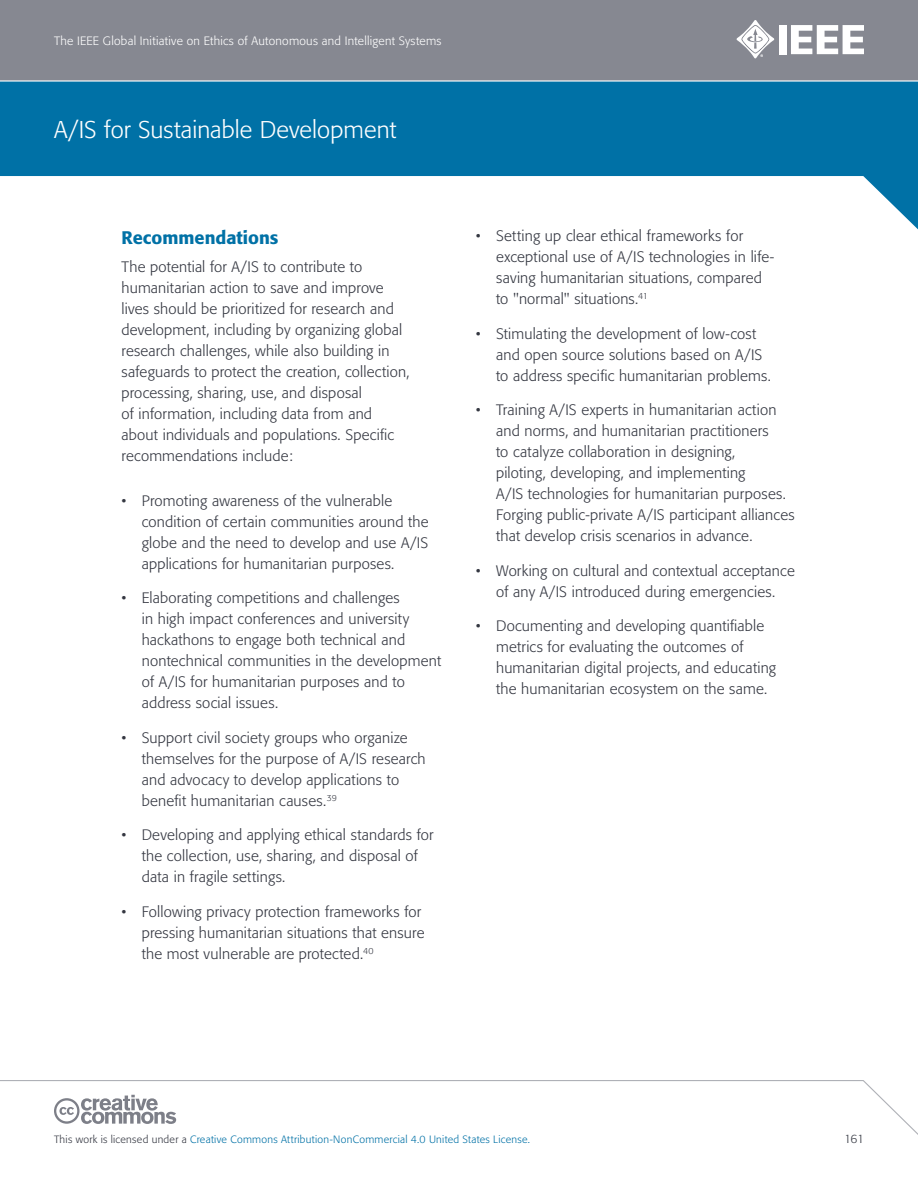
<style>
.page{position:relative;width:918px;height:1188px;background:#fff}
.page>*{position:absolute;margin:0;border:0;box-sizing:border-box;transform-origin:0 0}
.t1{font:300 24px "Formata";color:#fff}
.t2{font:500 18px "Formata";color:#0071a6}
.t3{font:300 15px/21px "Formata";letter-spacing:.01em;color:#343741}
.t4{font:300 12px "Formata";letter-spacing:.02em;color:#fff}
.t5{font:300 12px "Formata";color:#343741}
.t6{font:300 10.5px "Formata";letter-spacing:.025em;color:#0071a6}
.s1{color:#343741}
</style>
<div class="page">
<div style="left:0;top:0;width:918px;height:81px;background:#868891"></div>
<svg style="left:0;top:82px;width:918px;height:147px;fill:#0071a6"></svg>
<svg style="left:0;top:1080px;width:918px;height:55px"></svg>
<hr style="left:0;top:80px;width:918px;height:2px;background:#fff">
<div style="left:779px;top:25px;width:8px;height:29px;background:#fff"></div>
<svg style="left:791px;top:25px;width:73px;height:29px"></svg>
<svg style="left:736px;top:20px;width:38px;height:38px"></svg>
<svg style="left:54px;top:1095px;width:122px;height:29px"></svg>
<p class="t4" style="left:54px;top:34px;width:389px">The IEEE Global Initiative on Ethics of Autonomous and Intelligent Systems</p>
<h1 class="t1" style="left:54px;top:115px;width:344px">A/IS for Sustainable Development</h1>
<p class="t2" style="left:122px;top:227px;width:159px">Recommendations</p>
<p class="t3" style="left:122px;top:256px;width:290px">The potential for A/IS to contribute to humanitarian action to save and improve lives should be prioritized for research and development, including by organizing global research challenges, while also building in safeguards to protect the creation, collection, processing, sharing, use, and disposal<br>of information, including data from and about individuals and populations. Specific recommendations include:</p>
<p class="t3" style="left:142px;top:490px;width:288px;text-indent:-20px">• Promoting awareness of the vulnerable condition of certain communities around the globe and the need to develop and use A/IS applications for humanitarian purposes.</p>
<p class="t3" style="left:142px;top:588px;width:301px;text-indent:-20px">• Elaborating competitions and challenges<br>in high impact conferences and university hackathons to engage both technical and nontechnical communities in the development of A/IS for humanitarian purposes and to address social issues.</p>
<p class="t3" style="left:142px;top:727px;width:285px;text-indent:-20px">• Support civil society groups who organize themselves for the purpose of A/IS research and advocacy to develop applications to benefit humanitarian causes.<sup>39</sup></p>
<p class="t3" style="left:142px;top:825px;width:293px;text-indent:-20px">• Developing and applying ethical standards for the collection, use, sharing, and disposal of data in fragile settings.</p>
<p class="t3" style="left:142px;top:901px;width:284px;text-indent:-20px">• Following privacy protection frameworks for pressing humanitarian situations that ensure the most vulnerable are protected.<sup>40</sup></p>
<p class="t3" style="left:496px;top:226px;width:280px;text-indent:-20px">• Setting up clear ethical frameworks for exceptional use of A/IS technologies in life&shy;saving humanitarian situations, compared to "normal" situations.<sup>41</sup></p>
<p class="t3" style="left:496px;top:323px;width:276px;text-indent:-20px">• Stimulating the development of low-cost and open source solutions based on A/IS to address specific humanitarian problems.</p>
<p class="t3" style="left:496px;top:400px;width:300px;text-indent:-20px">• Training A/IS experts in humanitarian action and norms, and humanitarian practitioners<br>to catalyze collaboration in designing,<br>piloting, developing, and implementing<br>A/IS technologies for humanitarian purposes.<br>Forging public-private A/IS participant alliances that develop crisis scenarios in advance.</p>
<p class="t3" style="left:476px;top:560px;width:321px;text-align:center">• Working on cultural and contextual acceptance of any A/IS introduced during emergencies.</p>
<p class="t3" style="left:496px;top:616px;width:282px;text-indent:-20px">• Documenting and developing quantifiable metrics for evaluating the outcomes of humanitarian digital projects, and educating the humanitarian ecosystem on the same.</p>
<p class="t6" style="left:54px;top:1133px;width:478px"><span class="s1">This work is licensed under a</span> Creative Commons Attribution-NonCommercial 4.0 United States License.</p>
<p class="t5" style="left:844px;top:1132px;width:21px">161</p>
</div>
